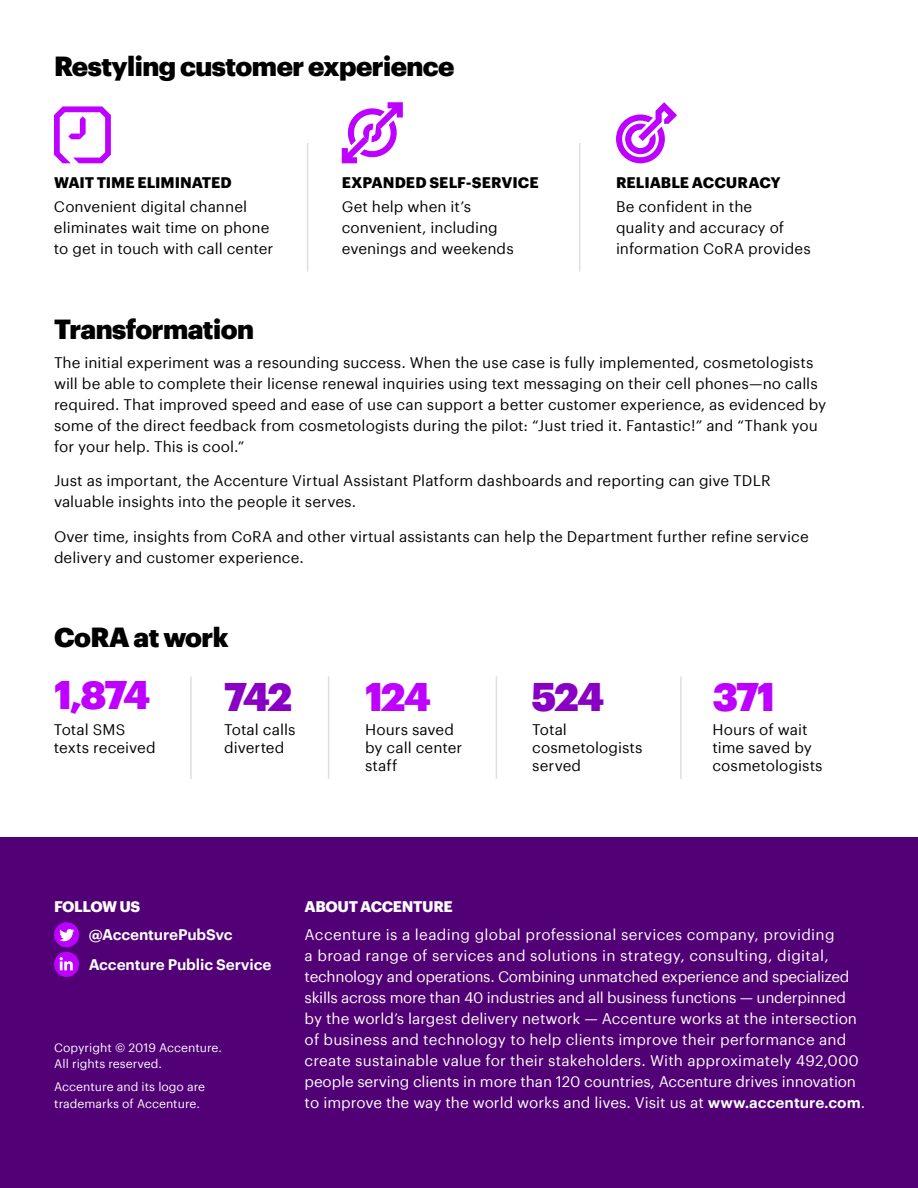
<style>
.page{position:relative;width:918px;height:1188px;background:#fff}
.page>*{position:absolute;margin:0;border:0;box-sizing:border-box;transform-origin:0 0}
.t1{font:900 39px "Graphik";letter-spacing:-.05em;color:#bd00ff}
.t2{font:900 39px "Graphik";letter-spacing:-.055em;color:#8900c5}
.t3{font:900 27px "Graphik";letter-spacing:-.02em;color:#000}
.t4{font:15px/21px "Graphik";letter-spacing:.005em;color:#000}
.t5{font:15px/21px "Graphik";color:#fff}
.t6{font:700 15px "Graphik";letter-spacing:-.005em;color:#000}
.t7{font:600 15px/30.8px "Graphik";letter-spacing:-.01em;color:#fff}
.t8{font:700 15px "Graphik";letter-spacing:-.025em;color:#fff}
.t9{font:12px/16.5px "Graphik";color:#fff}
.s1{font-weight:600}
</style>
<div class="page">
<svg style="left:54px;top:106px;width:57px;height:57px"></svg>
<svg style="left:342px;top:102px;width:61px;height:61px"></svg>
<svg style="left:616px;top:102px;width:61px;height:61px"></svg>
<hr style="left:307px;top:143px;width:1px;height:129px;background:#dfdfdf">
<hr style="left:190px;top:676px;width:2px;height:103px;background:#dfdfdf">
<hr style="left:328px;top:676px;width:1px;height:103px;background:#dfdfdf">
<hr style="left:496px;top:676px;width:1px;height:103px;background:#dfdfdf">
<hr style="left:680px;top:676px;width:2px;height:103px;background:#dfdfdf">
<hr style="left:579px;top:143px;width:1px;height:129px;background:#dfdfdf">
<div style="left:0;top:837px;width:918px;height:351px;background:#510076"></div>
<div style="left:54px;top:922px;width:25px;height:25px;background:#bd00ff;border-radius:50%"></div>
<svg style="left:59px;top:929px;width:15px;height:12px"></svg>
<div style="left:54px;top:952px;width:25px;height:25px;background:#bd00ff;border-radius:50%"></div>
<svg style="left:60px;top:957px;width:13px;height:13px"></svg>
<h2 class="t3" style="left:54px;top:45px;width:402px">Restyling customer experience</h2>
<p class="t6" style="left:54px;top:171px;width:179px">WAIT TIME ELIMINATED</p>
<p class="t4" style="left:54px;top:195px;width:221px">Convenient digital channel eliminates wait time on phone to get in touch with call center</p>
<h2 class="t3" style="left:54px;top:308px;width:202px">Transformation</h2>
<p class="t6" style="left:342px;top:171px;width:198px">EXPANDED SELF-SERVICE</p>
<p class="t6" style="left:616px;top:171px;width:166px">RELIABLE ACCURACY</p>
<p class="t4" style="left:342px;top:195px;width:173px">Get help when it’s convenient, including evenings and weekends</p>
<p class="t4" style="left:616px;top:195px;width:196px">Be confident in the<br>quality and accuracy of information CoRA provides</p>
<p class="t4" style="left:54px;top:351px;width:774px">The initial experiment was a resounding success. When the use case is fully implemented, cosmetologists will be able to complete their license renewal inquiries using text messaging on their cell phones—no calls required. That improved speed and ease of use can support a better customer experience, as evidenced by some of the direct feedback from cosmetologists during the pilot: “Just tried it. Fantastic!” and “Thank you for your help. This is cool.”</p>
<p class="t4" style="left:54px;top:469px;width:718px">Just as important, the Accenture Virtual Assistant Platform dashboards and reporting can give TDLR valuable insights into the people it serves.</p>
<p class="t4" style="left:54px;top:525px;width:756px">Over time, insights from CoRA and other virtual assistants can help the Department further refine service delivery and customer experience.</p>
<h2 class="t3" style="left:54px;top:616px;width:176px">CoRA at work</h2>
<h1 class="t1" style="left:54px;top:664px;width:98px">1,874</h1>
<h1 class="t2" style="left:224px;top:667px;width:70px">742</h1>
<h1 class="t1" style="left:365px;top:667px;width:67px">124</h1>
<h1 class="t2" style="left:532px;top:667px;width:74px">524</h1>
<h1 class="t1" style="left:712px;top:667px;width:64px">371</h1>
<p class="t4" style="left:54px;top:720px;width:103px;line-height:18px">Total SMS texts received</p>
<p class="t4" style="left:224px;top:720px;width:73px;line-height:18px">Total calls diverted</p>
<p class="t4" style="left:365px;top:720px;width:99px;line-height:18px">Hours saved by call center staff</p>
<p class="t4" style="left:532px;top:720px;width:112px;line-height:18px">Total cosmetologists served</p>
<p class="t4" style="left:712px;top:720px;width:112px;line-height:18px">Hours of wait time saved by cosmetologists</p>
<p class="t8" style="left:54px;top:895px;width:88px">FOLLOW US</p>
<p class="t7" style="left:89px;top:917px;width:184px">@AccenturePubSvc<br>Accenture Public Service</p>
<p class="t9" style="left:54px;top:1038px;width:169px">Copyright © 2019 Accenture.<br>All rights reserved.</p>
<p class="t9" style="left:54px;top:1078px;width:152px">Accenture and its logo are trademarks of Accenture.</p>
<p class="t8" style="left:305px;top:895px;width:150px">ABOUT ACCENTURE</p>
<p class="t5" style="left:305px;top:923px;width:562px">Accenture is a leading global professional services company, providing<br>a broad range of services and solutions in strategy, consulting, digital, technology and operations. Combining unmatched experience and specialized skills across more than 40 industries and all business functions — underpinned by the world’s largest delivery network — Accenture works at the intersection of business and technology to help clients improve their performance and create sustainable value for their stakeholders. With approximately 492,000 people serving clients in more than 120 countries, Accenture drives innovation to improve the way the world works and lives. Visit us at <span class="s1">www.accenture.com</span>.</p>
</div>
